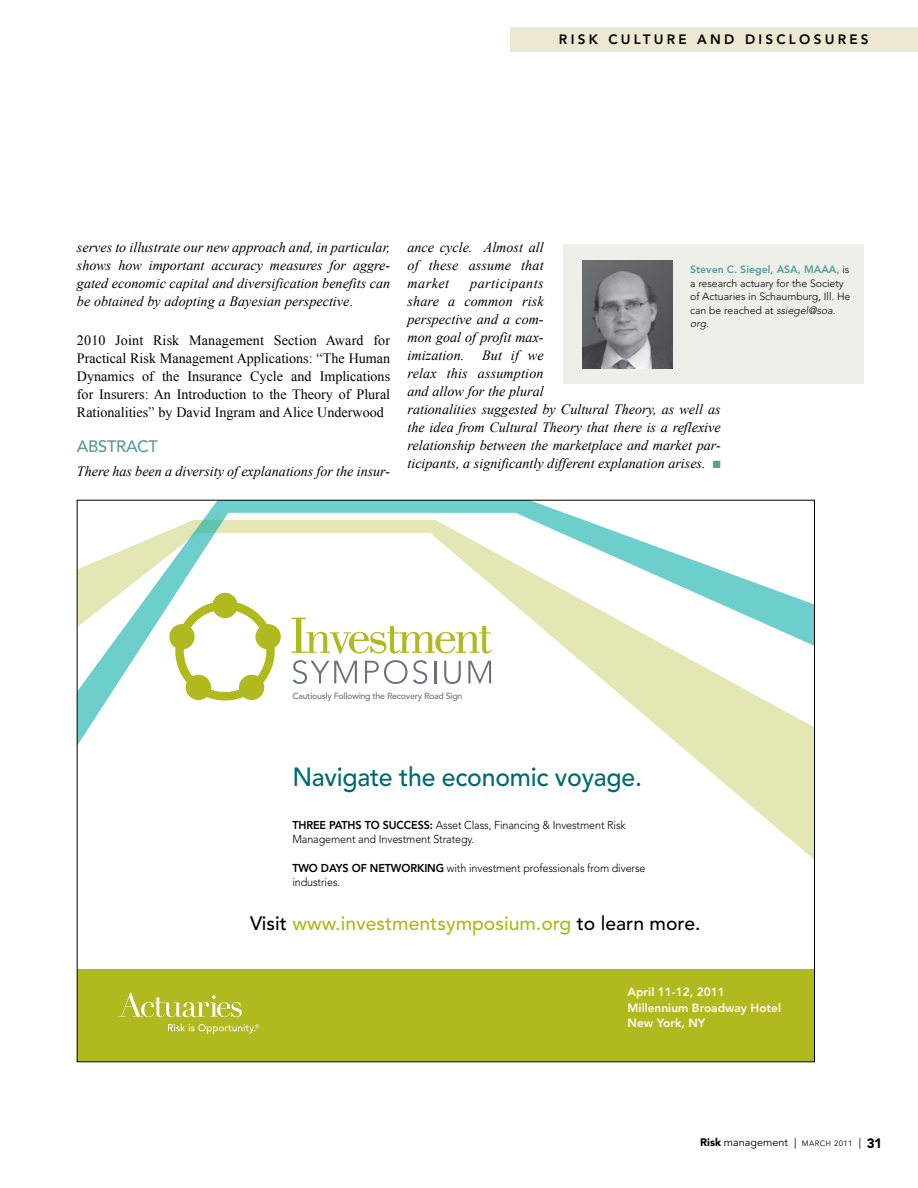
<style>
.page{position:relative;width:918px;height:1188px;background:#fff}
.page>*{position:absolute;margin:0;border:0;box-sizing:border-box;transform-origin:0 0}
.t1{font:500 26.1px "Avenir";letter-spacing:-.01em;color:#006a71;scale:.95 1}
.t2{font:500 19.35px "Avenir";color:#b0b91d}
.t3{font:500 16.5px "Avenir";color:#5b9b98}
.t4{font:italic 14.25px/18px "Times New Roman";color:#000;text-align:justify}
.t5{font:14.25px/18px "Times New Roman";color:#000;text-align:justify}
.t6{font:800 13.5px "Avenir";letter-spacing:.24em;color:#000}
.t7{font:800 12.45px "Avenir";color:#000}
.t8{font:800 11.85px/15.5px "Avenir";color:#fff}
.t9{font:300 11.4px/14.2px "Avenir";letter-spacing:-.01em;color:#000;scale:.95 1}
.t10{font:10.8px "Avenir";color:#000}
.t11{font:300 10.5px/13.5px "Avenir";color:#000}
.t12{font:800 10.5px "Avenir";color:#5b9b98}
.t13{font:500 8.85px "Avenir";letter-spacing:-.03em;color:#6b757c}
.s1{font-style:normal}
.s2{font-weight:800;color:#5b9b98}
.s3{font-style:italic}
.s4{color:#5b9b98}
.s5{font-weight:800}
.s6{color:#000}
.s7{font-weight:900}
.s8{font-size:7.8px}
.s9{font-weight:900;font-size:13.5px}
</style>
<div class="page">
<div style="left:564px;top:245px;width:300px;height:139px;background:#efefea"></div>
<img style="left:582px;top:260px;width:90px;height:108px">
<div style="left:510px;top:27px;width:408px;height:24px;background:#ede8d1"></div>
<svg style="left:689px;top:753px;width:124px;height:106px"></svg>
<svg style="left:79px;top:502px;width:734px;height:251px"></svg>
<svg style="left:292px;top:618px;width:200px;height:36px"></svg>
<svg style="left:293px;top:660px;width:64px;height:24px"></svg>
<svg style="left:365px;top:660px;width:42px;height:24px"></svg>
<svg style="left:413px;top:660px;width:14px;height:24px"></svg>
<hr style="left:434px;top:661px;width:2px;height:22px;background:#6a737b">
<svg style="left:444px;top:661px;width:17px;height:23px"></svg>
<svg style="left:468px;top:661px;width:23px;height:22px"></svg>
<svg style="left:169px;top:593px;width:112px;height:108px"></svg>
<div style="left:77px;top:969px;width:738px;height:92px;background:#b0b91d"></div>
<svg style="left:119px;top:993px;width:123px;height:24px"></svg>
<svg style="left:168px;top:1024px;width:91px;height:10px"></svg>
<p class="t6" style="left:559px;top:31px;width:22px">RISK</p>
<p class="t6" style="left:608px;top:31px;width:103px">CULTURE AND</p>
<p class="t6" style="left:745px;top:31px;width:11px">DISC</p>
<p class="t6" style="left:789px;top:31px;width:71px">LOS URES</p>
<p class="t4" style="left:77px;top:237px;width:315px">serves to illustrate our new approach and, in particular, shows how important accuracy measures for aggre&shy;gated economic capital and diversification benefits can be obtained by adopting a Bayesian perspective<span class="s1">.</span></p>
<p class="t5" style="left:77px;top:331px;width:315px">2010 Joint Risk Management Section Award for Practical Risk Management Applications: “The Human Dynamics of the Insurance Cycle and Implications for Insurers: An Introduction to the Theory of Plural Rationalities” by David Ingram and Alice Underwood</p>
<p class="t3" style="left:77px;top:437px;width:42px">ABSTRACT</p>
<p class="t4" style="left:77px;top:462px;width:315px">There has been a diversity of explanations for the insur-</p>
<p class="t7" style="left:118px;top:242px;width:110px">Printed in the USA</p>
<p class="t4" style="left:408px;top:237px;width:138px">ance cycle. Almost all of these assume that market</p>
<p class="t12" style="left:690px;top:263px;width:95px">Steven C. Siegel, ASA</p>
<p class="t12" style="left:798px;top:263px;width:25px">, MAAA</p>
<p class="t11" style="left:690px;top:263px;width:162px;text-indent:146px"><span class="s2">,</span> is a research actuary for the Society of Actuaries in Schaumburg, Ill. He can be reached at <span class="s3">ssiegel@soa. org.</span></p>
<p class="t4" style="left:408px;top:273px;width:138px;text-indent:63px">participants share a common risk perspective and a com&shy;mon goal of profit max&shy;imization.</p>
<p class="t4" style="left:408px;top:345px;width:315px;text-align:left;text-indent:75px">But if we<br>relax this assumption<br>and allow for the plural<br>rationalities suggested by Cultural Theory, as well as the idea from Cultural Theory that there is a reflexive relationship between the marketplace and market par&shy;ticipants, a significantly different explanation arises. <span class="s4">■</span></p>
<p class="t13" style="left:292px;top:691px;width:172px">Cautiously Following the Recovery Road Sign</p>
<h1 class="t1" style="left:292px;top:762px;width:370px">Navigate the economic voyage.</h1>
<p class="t9" style="left:292px;top:818px;width:352px"><span class="s5">THREE PATHS TO SUCCESS:</span> Asset Class, Financing &amp; Investment Risk<br>Management and Investment Strategy.</p>
<p class="t9" style="left:292px;top:861px;width:373px"><span class="s5">TWO DAYS OF NETWORKING</span> with investment professionals from diverse industries.</p>
<h2 class="t2" style="left:250px;top:912px;width:452px"><span class="s6">Visit</span> www.investmentsymposium.org <span class="s6">to learn more.</span></h2>
<p class="t8" style="left:628px;top:984px;width:155px">April 11-12, 2011<br>Millennium Broadway Hotel<br>New York, NY</p>
<p class="t10" style="left:700px;top:1136px;width:183px"><span class="s7">Risk</span> management | <span class="s8">MARCH 2011</span> | <span class="s9">31</span></p>
</div>
